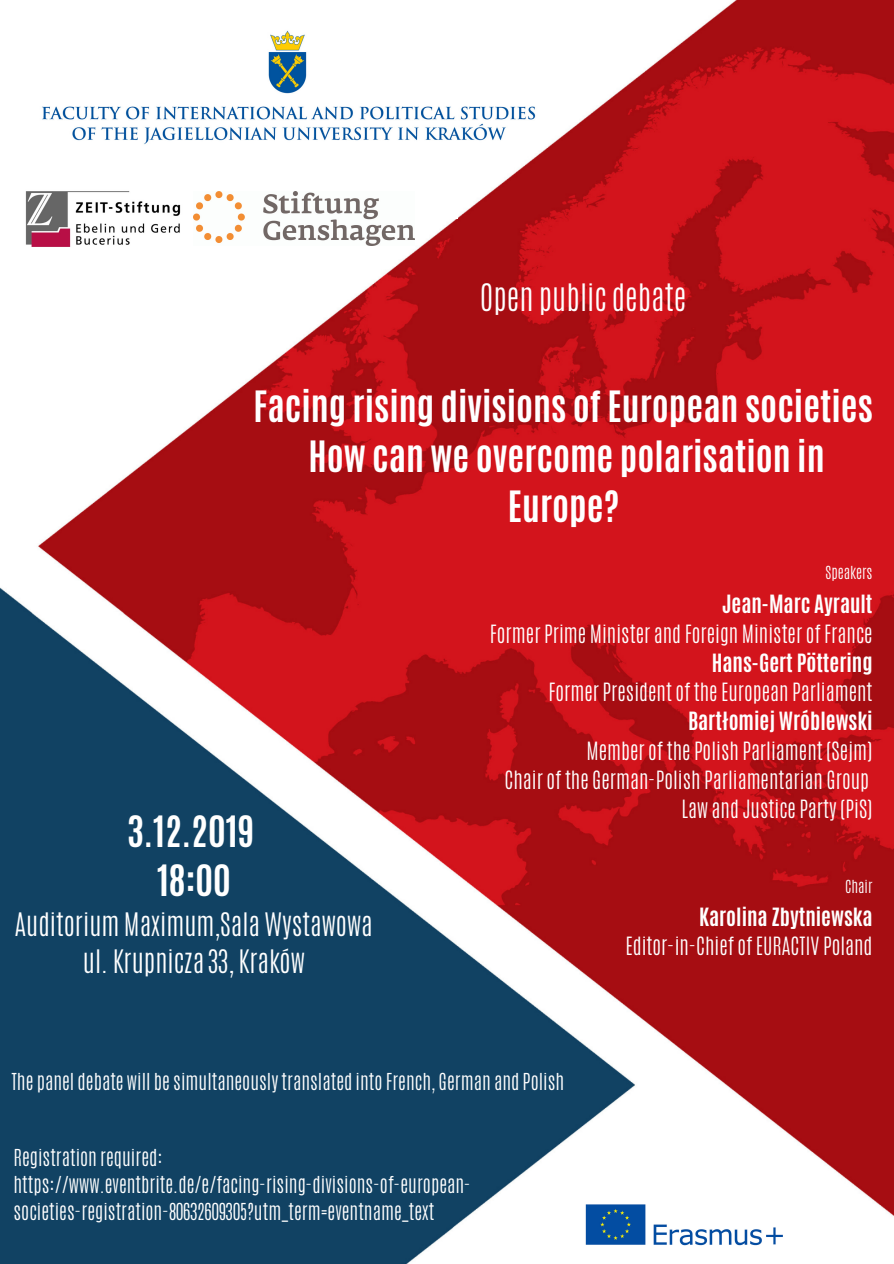
<style>
.page{position:relative;width:894px;height:1264px;background:#fff}
.page>*{position:absolute;margin:0;border:0;box-sizing:border-box;transform-origin:0 0}
.t1{font:700 36px/49.5px "Antonio";color:#fff;text-align:center}
.t2{font:300 31.5px "Antonio";color:#fff}
.t3{font:300 27px/37.2px "Antonio";color:#fff;text-align:center}
.t4{font:300 21px/29.2px "Antonio";color:#fff;text-align:right}
.t5{font:700 21px "Antonio";color:#fff}
.t6{font:300 19.5px/27px "Antonio";color:#fff}
.t7{font:300 15px "Antonio";color:#fff}
</style>
<div class="page">
<img style="left:0;top:0;width:893px;height:1263px">
<div style="left:35px;top:48px;width:423px;height:171px;background:#fff"></div>
<img style="left:35px;top:26px;width:505px;height:124px">
<img style="left:193px;top:191px;width:221px;height:54px">
<img style="left:583px;top:1200px;width:201px;height:47px">
<img style="left:14px;top:178px;width:179px;height:81px">
<h2 class="t2" style="left:479px;top:275px;width:208px">Open public debate</h2>
<h1 class="t1" style="left:253px;top:382px;width:620px">Facing rising divisions of European societies<br>How can we overcome polarisation in<br>Europe?</h1>
<h1 class="t1" style="left:127px;top:806px;width:129px">3.12.2019<br>18:00</h1>
<p class="t3" style="left:15px;top:905px;width:359px">Auditorium Maximum,Sala Wystawowa ul. Krupnicza 33, Kraków</p>
<p class="t7" style="left:825px;top:562px;width:48px">Speakers</p>
<p class="t5" style="left:721px;top:589px;width:152px">Jean-Marc Ayrault</p>
<p class="t4" style="left:489px;top:619px;width:384px">Former Prime Minister and Foreign Minister of France</p>
<p class="t5" style="left:711px;top:648px;width:162px">Hans-Gert Pöttering</p>
<p class="t4" style="left:548px;top:677px;width:325px">Former President of the European Parliament</p>
<p class="t5" style="left:687px;top:706px;width:186px">Bartłomiej Wróblewski</p>
<p class="t4" style="left:504px;top:736px;width:369px">Member of the Polish Parliament (Sejm)<br>Chair of the German-Polish Parliamentarian Group<br>Law and Justice Party (PiS)</p>
<p class="t7" style="left:844px;top:875px;width:29px">Chair</p>
<p class="t5" style="left:699px;top:902px;width:175px">Karolina Zbytniewska</p>
<p class="t4" style="left:625px;top:931px;width:248px">Editor-in-Chief of EURACTIV Poland</p>
<p class="t6" style="left:11px;top:1067px;width:554px">The panel debate will be simultaneously translated into French, German and Polish</p>
<p class="t6" style="left:14px;top:1144px;width:458px">Registration required: https://www.eventbrite.de/e/facing-rising-divisions-of-european&shy;societies-registration-80632609305?utm_term=eventname_text</p>
</div>
